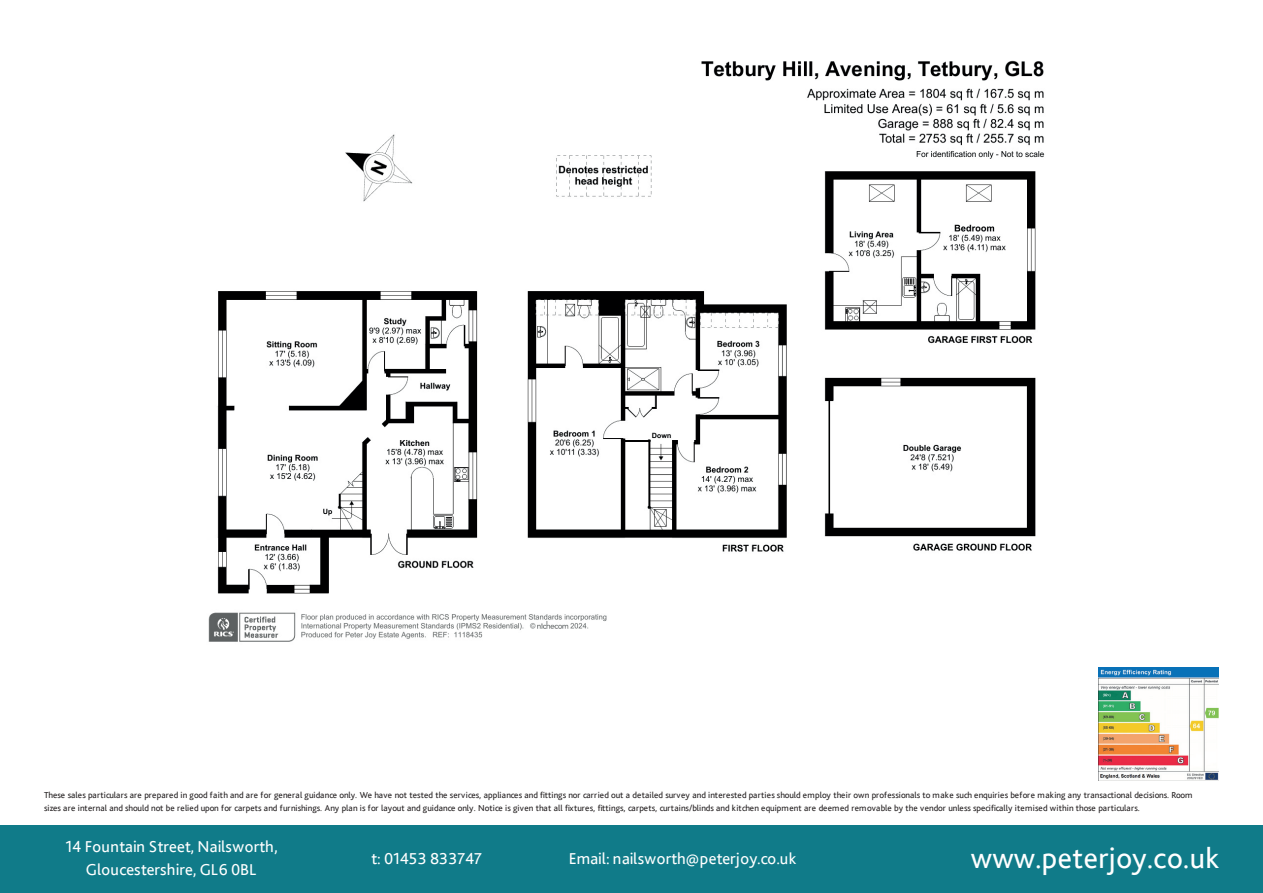
<style>
.page{position:relative;width:1263px;height:893px;background:#fff}
.page>*{position:absolute;margin:0;border:0;box-sizing:border-box;transform-origin:0 0}
.t1{font:30px "Bliss 2";letter-spacing:.015em;color:#fff}
.t2{font:16.5px/22.5px "Bliss 2";letter-spacing:.005em;color:#fff;text-align:center}
.t3{font:9px/12.5px "Bliss 2";letter-spacing:.015em;color:#231f20}
</style>
<div class="page">
<img style="left:208px;top:60px;width:837px;height:582px">
<img style="left:1098px;top:667px;width:121px;height:113px">
<div style="left:0;top:825px;width:1263px;height:68px;background:#107b89"></div>
<p class="t3" style="left:44px;top:789px;width:1150px">These sales particulars are prepared in good faith and are for general guidance only. We have not tested the services, appliances and fittings nor carried out a detailed survey and interested parties should employ their own professionals to make such enquiries before making any transactional decisions. Room sizes are internal and should not be relied upon for carpets and furnishings. Any plan is for layout and guidance only. Notice is given that all fixtures, fittings, carpets, curtains/blinds and kitchen equipment are deemed removable by the vendor unless specifically itemised within those particulars.</p>
<h2 class="t2" style="left:65px;top:835px;width:214px">14 Fountain Street, Nailsworth,<br>Gloucestershire, GL6 0BL</h2>
<h2 class="t2" style="left:372px;top:846px;width:112px">t: 01453 833747</h2>
<h2 class="t2" style="left:569px;top:846px;width:229px">Email: nailsworth@peterjoy.co.uk</h2>
<h1 class="t1" style="left:971px;top:840px;width:250px">www.peterjoy.co.uk</h1>
</div>
